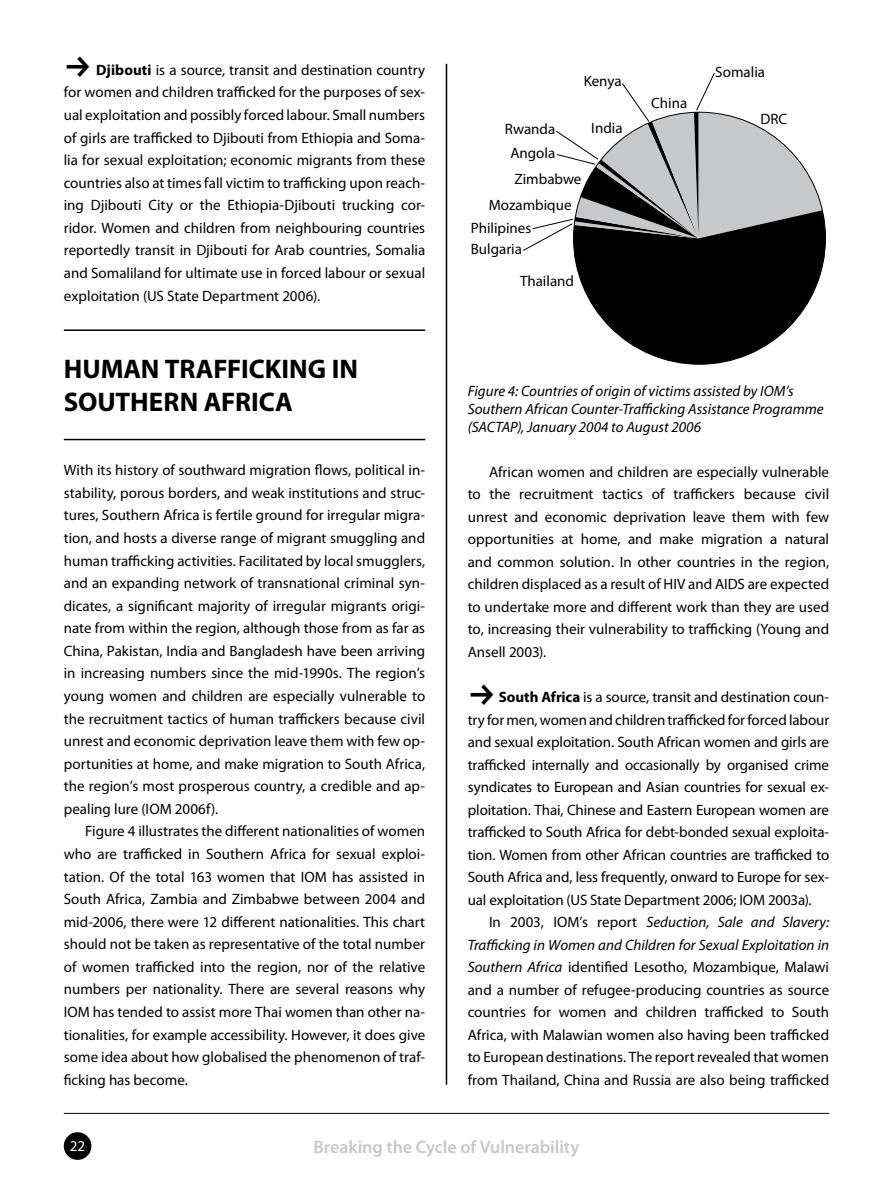
<style>
.page{position:relative;width:893px;height:1191px;background:#fff}
.page>*{position:absolute;margin:0;border:0;box-sizing:border-box;transform-origin:0 0}
.t1{font:36px "Dingbests";color:#000}
.t2{font:700 27px/32.4px "Myriad Pro";color:#000}
.t3{font:600 18px "Myriad Pro";letter-spacing:-.005em;color:#c6c8ca}
.t4{font:15px/22.5px "Myriad Pro";color:#000;text-align:justify}
.t5{font:italic 15px/18px "Myriad Pro";color:#000}
.t6{font:15px "Myriad Pro";color:#fff}
.s1{font-weight:700}
.s2{font-style:italic}
</style>
<div class="page">
<div style="left:64px;top:1132px;width:27px;height:27px;background:#000;border-radius:50%"></div>
<hr style="left:64px;top:1113px;width:765px;height:1px;background:#000">
<hr style="left:64px;top:329px;width:361px;height:2px;background:#000">
<hr style="left:64px;top:439px;width:361px;height:1px;background:#000">
<hr style="left:446px;top:64px;width:1px;height:1020px;background:#000">
<svg style="left:523px;top:72px;width:303px;height:293px"></svg>
<h1 class="t1" style="left:64px;top:48px;width:30px">f</h1>
<p class="t4" style="left:64px;top:58px;width:363px;text-indent:32px"><span class="s1">Djibouti</span> is a source, transit and destination country for women and children trafficked for the purposes of sex&shy;ual exploitation and possibly forced labour. Small numbers of girls are trafficked to Djibouti from Ethiopia and Soma&shy;lia for sexual exploitation; economic migrants from these countries also at times fall victim to trafficking upon reach&shy;ing Djibouti City or the Ethiopia-Djibouti trucking cor&shy;ridor. Women and children from neighbouring countries reportedly transit in Djibouti for Arab countries, Somalia and Somaliland for ultimate use in forced labour or sexual exploitation (US State Department 2006).</p>
<h2 class="t2" style="left:64px;top:352px;width:296px">HUMAN TRAFFICKING IN<br>SOUTHERN AFRICA</h2>
<p class="t4" style="left:64px;top:459px;width:363px">With its history of southward migration flows, political in&shy;stability, porous borders, and weak institutions and struc&shy;tures, Southern Africa is fertile ground for irregular migra&shy;tion, and hosts a diverse range of migrant smuggling and human trafficking activities. Facilitated by local smugglers, and an expanding network of transnational criminal syn&shy;dicates, a significant majority of irregular migrants origi&shy;nate from within the region, although those from as far as China, Pakistan, India and Bangladesh have been arriving in increasing numbers since the mid-1990s. The region’s young women and children are especially vulnerable to the recruitment tactics of human traffickers because civil unrest and economic deprivation leave them with few op&shy;portunities at home, and make migration to South Africa, the region’s most prosperous country, a credible and ap&shy;pealing lure (IOM 2006f).</p>
<p class="t4" style="left:64px;top:820px;width:363px;text-indent:21px">Figure 4 illustrates the different nationalities of women who are trafficked in Southern Africa for sexual exploi&shy;tation. Of the total 163 women that IOM has assisted in South Africa, Zambia and Zimbabwe between 2004 and mid-2006, there were 12 different nationalities. This chart should not be taken as representative of the total number of women trafficked into the region, nor of the relative numbers per nationality. There are several reasons why IOM has tended to assist more Thai women than other na&shy;tionalities, for example accessibility. However, it does give some idea about how globalised the phenomenon of traf&shy;ficking has become.</p>
<p class="t4" style="left:584px;top:70px;width:40px">Kenya</p>
<p class="t4" style="left:505px;top:118px;width:52px">Rwanda</p>
<p class="t4" style="left:591px;top:116px;width:33px">India</p>
<p class="t4" style="left:510px;top:142px;width:46px">Angola</p>
<p class="t4" style="left:514px;top:167px;width:68px">Zimbabwe</p>
<p class="t4" style="left:489px;top:193px;width:84px">Mozambique</p>
<p class="t4" style="left:471px;top:216px;width:62px;line-height:21.8px">Philipines<br>Bulgaria</p>
<p class="t4" style="left:520px;top:269px;width:56px">Thailand</p>
<p class="t4" style="left:651px;top:92px;width:38px">China</p>
<p class="t4" style="left:715px;top:60px;width:51px">Somalia</p>
<p class="t4" style="left:760px;top:107px;width:28px">DRC</p>
<p class="t5" style="left:468px;top:381px;width:357px">Figure 4: Countries of origin of victims assisted by IOM’s<br>Southern African Counter-Trafficking Assistance Programme (SACTAP), January 2004 to August 2006</p>
<p class="t4" style="left:468px;top:460px;width:363px;text-indent:21px">African women and children are especially vulnerable to the recruitment tactics of traffickers because civil unrest and economic deprivation leave them with few opportunities at home, and make migration a natural and common solution. In other countries in the region, children displaced as a result of HIV and AIDS are expected to undertake more and different work than they are used to, increasing their vulnerability to trafficking (Young and Ansell 2003).</p>
<h1 class="t1" style="left:468px;top:675px;width:30px">f</h1>
<p class="t4" style="left:468px;top:685px;width:363px;text-indent:31px"><span class="s1">South Africa</span> is a source, transit and destination coun&shy;try for men, women and children trafficked for forced labour and sexual exploitation. South African women and girls are trafficked internally and occasionally by organised crime syndicates to European and Asian countries for sexual ex&shy;ploitation. Thai, Chinese and Eastern European women are trafficked to South Africa for debt-bonded sexual exploita&shy;tion. Women from other African countries are trafficked to South Africa and, less frequently, onward to Europe for sex&shy;ual exploitation (US State Department 2006; IOM 2003a).</p>
<p class="t4" style="left:468px;top:910px;width:363px;text-indent:21px">In 2003, IOM’s report <span class="s2">Seduction, Sale and Slavery:<br>Trafficking in Women and Children for Sexual Exploitation in Southern Africa</span> identified Lesotho, Mozambique, Malawi and a number of refugee-producing countries as source countries for women and children trafficked to South Africa, with Malawian women also having been trafficked to European destinations. The report revealed that women from Thailand, China and Russia are also being trafficked</p>
<p class="t6" style="left:70px;top:1136px;width:17px">22</p>
<p class="t3" style="left:313px;top:1135px;width:268px">Breaking the Cycle of Vulnerability</p>
</div>
